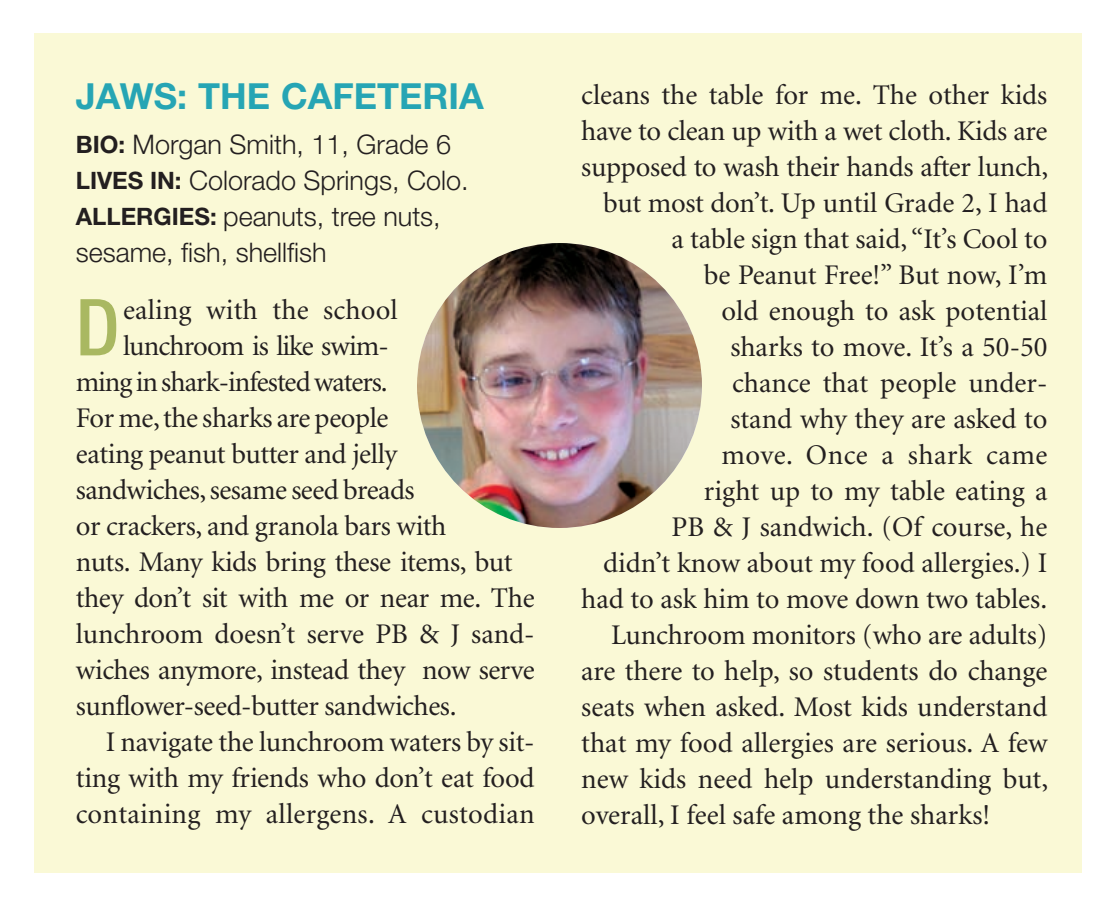
<style>
.page{position:relative;width:1107px;height:918px;background:#fff}
.page>*{position:absolute;margin:0;border:0;box-sizing:border-box;transform-origin:0 0}
.t1{font:500 condensed 78.6px "Helvetica Neue";color:#a9b861}
.t2{font:700 36px "Helvetica Neue";color:#26a5b4}
.t3{font:28.5px "Minion";letter-spacing:-.005em;color:#231f20}
.t4{font:28.5px "Minion";letter-spacing:-.035em;color:#231f20}
.t5{font:28.5px "Minion";letter-spacing:.02em;color:#231f20}
.t6{font:300 27px/36px "Helvetica Neue";color:#231f20}
.s1{font-weight:700;font-size:24px}
</style>
<div class="page">
<div style="left:35px;top:33px;width:1047px;height:840px;background:#faf9d6"></div>
<img style="left:417px;top:243px;width:285px;height:285px;border-radius:50%">
<p class="t2" style="left:76px;top:84px;width:409px">JAWS: THE CAFETERIA</p>
<p class="t6" style="left:76px;top:129px;width:394px"><span class="s1">BIO:</span> Morgan Smith, 11, Grade 6<br><span class="s1">LIVES IN:</span> Colorado Springs, Colo.<br><span class="s1">ALLERGIES:</span> peanuts, tree nuts, sesame, fish, shellfish</p>
<h1 class="t1" style="left:76px;top:299px;width:45px">D</h1>
<p class="t3" style="left:123px;top:299px;width:276px">ealing with the school</p>
<p class="t4" style="left:123px;top:335px;width:267px">lunchroom is like swim-</p>
<p class="t4" style="left:76px;top:371px;width:313px">ming inshark-infestedwaters.</p>
<p class="t3" style="left:76px;top:407px;width:314px">For me,the sharks are people</p>
<p class="t3" style="left:76px;top:443px;width:323px">eating peanut butter and jelly</p>
<p class="t3" style="left:76px;top:479px;width:340px">sandwiches,sesame seed breads</p>
<p class="t3" style="left:76px;top:515px;width:372px">or crackers, and granola bars with</p>
<p class="t3" style="left:76px;top:551px;width:438px">nuts. Many kids bring these items, but</p>
<p class="t3" style="left:76px;top:587px;width:460px">they don’t sit with me or near me. The</p>
<p class="t3" style="left:76px;top:623px;width:460px">lunchroom doesn’t serve PB &amp; J sand-</p>
<p class="t3" style="left:76px;top:659px;width:460px">wiches anymore, instead they now serve</p>
<p class="t3" style="left:76px;top:695px;width:382px">sunflower-seed-butter sandwiches.</p>
<p class="t3" style="left:106px;top:731px;width:430px">I navigate the lunchroom waters by sit-</p>
<p class="t3" style="left:76px;top:767px;width:460px">ting with my friends who don’t eat food</p>
<p class="t3" style="left:76px;top:803px;width:460px">containing my allergens. A custodian</p>
<p class="t3" style="left:581px;top:84px;width:468px">cleans the table for me. The other kids</p>
<p class="t3" style="left:581px;top:120px;width:468px">have to clean up with a wet cloth. Kids are</p>
<p class="t3" style="left:581px;top:156px;width:468px">supposed to wash their hands after lunch,</p>
<p class="t3" style="left:603px;top:192px;width:446px">but most don’t. Up until Grade 2, I had</p>
<p class="t3" style="left:671px;top:228px;width:378px">a table sign that said, “It’s Cool to</p>
<p class="t3" style="left:704px;top:264px;width:345px">be Peanut Free!” But now, I’m</p>
<p class="t3" style="left:722px;top:300px;width:327px">old enough to ask potential</p>
<p class="t3" style="left:730px;top:336px;width:319px">sharks to move. It’s a 50-50</p>
<p class="t3" style="left:732px;top:372px;width:317px">chance that people under-</p>
<p class="t3" style="left:730px;top:408px;width:319px">stand why they are asked to</p>
<p class="t5" style="left:722px;top:444px;width:327px">move. Once a shark came</p>
<p class="t3" style="left:704px;top:480px;width:345px">right up to my table eating a</p>
<p class="t3" style="left:671px;top:516px;width:377px">PB &amp; J sandwich. (Of course, he</p>
<p class="t3" style="left:603px;top:552px;width:446px">didn’t know about my food allergies.) I</p>
<p class="t3" style="left:581px;top:588px;width:467px">had to ask him to move down two tables.</p>
<p class="t3" style="left:611px;top:624px;width:438px">Lunchroom monitors (who are adults)</p>
<p class="t3" style="left:581px;top:660px;width:468px">are there to help, so students do change</p>
<p class="t3" style="left:581px;top:696px;width:468px">seats when asked. Most kids understand</p>
<p class="t3" style="left:581px;top:732px;width:468px">that my food allergies are serious. A few</p>
<p class="t3" style="left:581px;top:768px;width:468px">new kids need help understanding but,</p>
<p class="t3" style="left:581px;top:804px;width:410px">overall, I feel safe among the sharks!</p>
</div>
